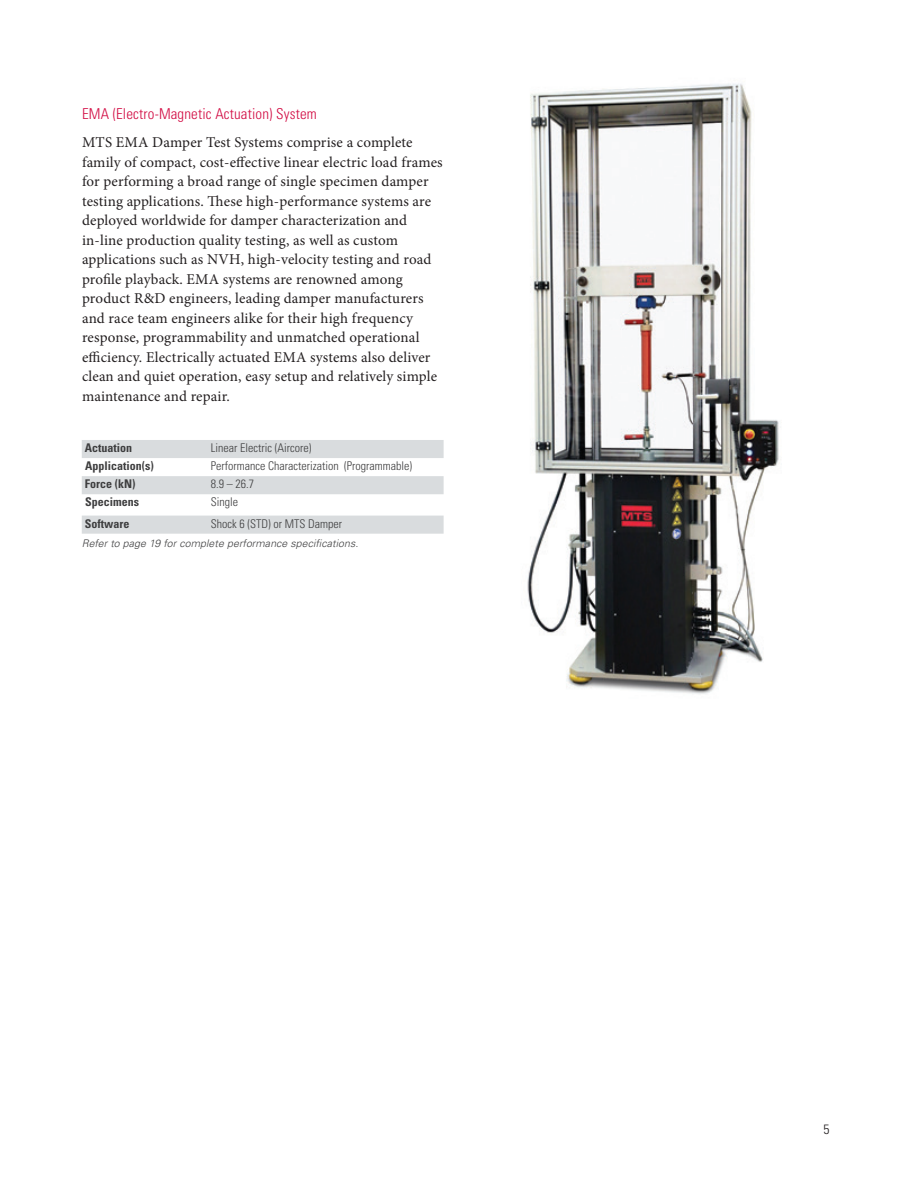
<style>
.page{position:relative;width:918px;height:1188px;background:#fff}
.page>*{position:absolute;margin:0;border:0;box-sizing:border-box;transform-origin:0 0}
.t1{font:15px/19.5px "Minion Pro";letter-spacing:.01em;color:#231f20}
.t2{font:300 condensed 15px "Univers LT Std";letter-spacing:.01em;color:#d20d44}
.t3{font:300 condensed 13.5px "Univers LT Std";color:#231f20}
.t4{font:300 condensed 12px "Univers LT Std";color:#3e3e3f}
.t5{font:700 condensed 12px "Univers LT Std";color:#3e3e3f}
.t6{font:italic 300 10.5px "Univers LT Std";letter-spacing:.01em;color:#3e3e3f}
</style>
<div class="page">
<img style="left:527px;top:83px;width:252px;height:611px">
<svg style="left:82px;top:440px;width:362px;height:94px"></svg>
<p class="t2" style="left:82px;top:105px;width:236px">EMA (Electro-Magnetic Actuation) System</p>
<p class="t1" style="left:82px;top:133px;width:362px">MTS EMA Damper Test Systems comprise a complete family of compact, cost-effective linear electric load frames for performing a broad range of single specimen damper testing applications. These high-performance systems are deployed worldwide for damper characterization and in-line production quality testing, as well as custom applications such as NVH, high-velocity testing and road profile playback. EMA systems are renowned among product R&amp;D engineers, leading damper manufacturers and race team engineers alike for their high frequency response, programmability and unmatched operational efficiency. Electrically actuated EMA systems also deliver clean and quiet operation, easy setup and relatively simple maintenance and repair.</p>
<p class="t5" style="left:85px;top:441px;width:49px">Actuation</p>
<p class="t4" style="left:211px;top:441px;width:102px">Linear Electric (Aircore)</p>
<p class="t5" style="left:85px;top:459px;width:70px">Application(s)</p>
<p class="t4" style="left:211px;top:459px;width:203px">Performance Characterization (Programmable)</p>
<p class="t5" style="left:85px;top:477px;width:52px">Force (kN)</p>
<p class="t4" style="left:211px;top:477px;width:45px">8.9 – 26.7</p>
<p class="t5" style="left:85px;top:495px;width:56px">Specimens</p>
<p class="t4" style="left:211px;top:495px;width:29px">Single</p>
<p class="t5" style="left:85px;top:516px;width:46px">Software</p>
<p class="t4" style="left:211px;top:516px;width:133px">Shock 6 (STD) or MTS Damper</p>
<p class="t6" style="left:82px;top:537px;width:278px">Refer to page 19 for complete performance specifications.</p>
<p class="t3" style="left:824px;top:1121px;width:7px">5</p>
</div>
